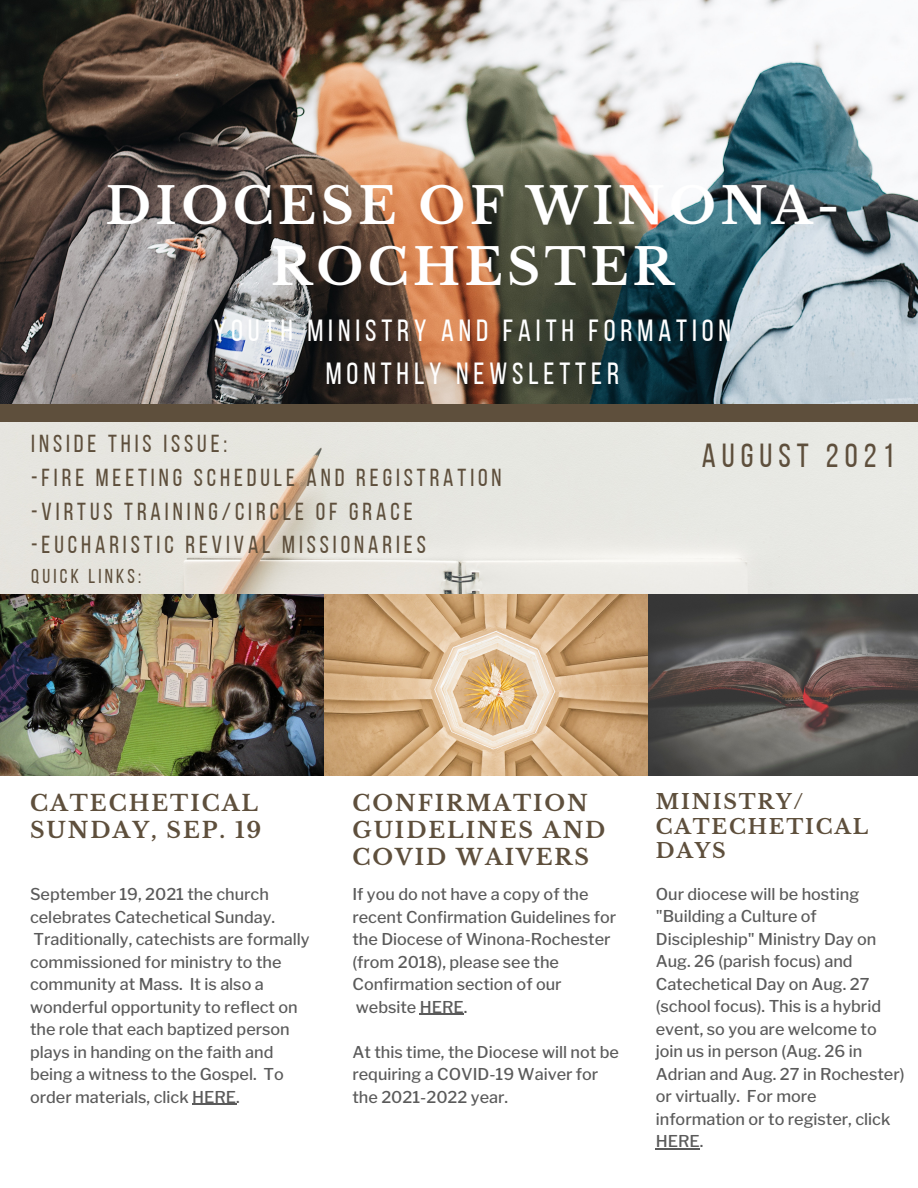
<style>
.page{position:relative;width:918px;height:1188px;background:#fff}
.page>*{position:absolute;margin:0;border:0;box-sizing:border-box;transform-origin:0 0}
.t1{font:700 49.8px/61.3px "Libre Baskerville";letter-spacing:.09em;color:#fff;text-align:center}
.t2{font:33.3px "Bebas Neue";letter-spacing:.18em;color:#5e4f3c}
.t3{font:30.6px "Bebas Neue";letter-spacing:.16em;color:#fff}
.t4{font:24.6px "Bebas Neue";letter-spacing:.16em;color:#5e4f3c}
.t5{font:700 21.9px/27px "Libre Baskerville";letter-spacing:.09em;color:#5e4f3c}
.t6{font:700 20.4px/24.8px "Libre Baskerville";letter-spacing:.09em;color:#5e4f3c}
.t7{font:20.1px "Bebas Neue";letter-spacing:.16em;color:#5e4f3c}
.t8{font:500 16.2px/22.5px "Libre Franklin";color:#000}
</style>
<div class="page">
<img style="left:0;top:0;width:918px;height:775px">
<div style="left:0;top:405px;width:918px;height:18px;background:#5e4f3c"></div>
<hr style="left:192px;top:1104px;width:44px;height:1px;background:#000">
<hr style="left:656px;top:1148px;width:44px;height:1px;background:#000">
<hr style="left:420px;top:1014px;width:44px;height:1px;background:#000">
<p class="t1" style="left:105px;top:176px;width:736px">DIOCESE OF WINONA-<br>ROCHESTER</p>
<p class="t3" style="left:214px;top:318px;width:519px">YOUTH MINISTRY AND FAITH FORMATION</p>
<p class="t3" style="left:326px;top:361px;width:295px">MONTHLY NEWSLETTER</p>
<p class="t4" style="left:31px;top:434px;width:198px">INSIDE THIS ISSUE:</p>
<p class="t4" style="left:31px;top:467px;width:472px">-FIRE MEETING SCHEDULE AND REGISTRATION</p>
<p class="t4" style="left:31px;top:501px;width:383px">-VIRTUS TRAINING/CIRCLE OF GRACE</p>
<p class="t4" style="left:31px;top:535px;width:396px">-EUCHARISTIC REVIVAL MISSIONARIES</p>
<p class="t7" style="left:31px;top:568px;width:112px">QUICK LINKS:</p>
<p class="t2" style="left:702px;top:442px;width:194px">AUGUST 2021</p>
<p class="t5" style="left:30px;top:790px;width:233px">CATECHETICAL<br>SUNDAY, SEP. 19</p>
<p class="t8" style="left:30px;top:883px;width:281px">September 19, 2021 the church celebrates Catechetical Sunday.<br>Traditionally, catechists are formally commissioned for ministry to the community at Mass. It is also a wonderful opportunity to reflect on the role that each baptized person plays in handing on the faith and being a witness to the Gospel. To order materials, click HERE.</p>
<p class="t5" style="left:352px;top:790px;width:254px">CONFIRMATION<br>GUIDELINES AND<br>COVID WAIVERS</p>
<p class="t8" style="left:352px;top:883px;width:265px">If you do not have a copy of the recent Confirmation Guidelines for the Diocese of Winona-Rochester (from 2018), please see the<br>Confirmation section of our website HERE.</p>
<p class="t8" style="left:352px;top:1041px;width:268px">At this time, the Diocese will not be requiring a COVID-19 Waiver for the 2021-2022 year.</p>
<p class="t6" style="left:656px;top:789px;width:149px">MINISTRY/</p>
<p class="t6" style="left:656px;top:814px;width:214px">CATECHETICAL<br>DAYS</p>
<p class="t8" style="left:656px;top:883px;width:250px">Our diocese will be hosting "Building a Culture of<br>Discipleship" Ministry Day on<br>Aug. 26 (parish focus) and<br>Catechetical Day on Aug. 27 (school focus). This is a hybrid event, so you are welcome to join us in person (Aug. 26 in<br>Adrian and Aug. 27 in Rochester) or virtually. For more information or to register, click<br>HERE.</p>
</div>
